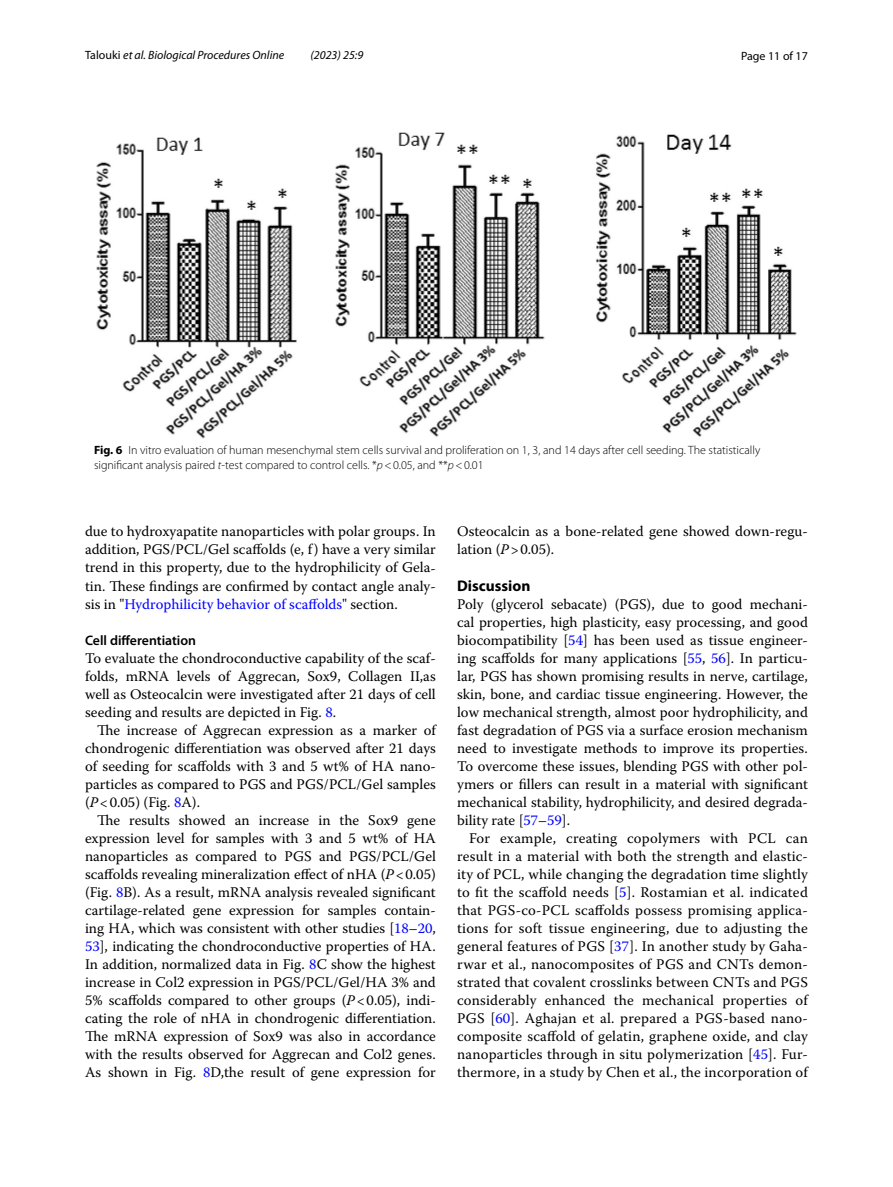
<style>
.page{position:relative;width:893px;height:1187px;background:#fff}
.page>*{position:absolute;margin:0;border:0;box-sizing:border-box;transform-origin:0 0}
.t1{font:700 15.45px "Myriad Pro";color:#000}
.t2{font:14.7px/18px "Warnock Pro";color:#000;text-align:justify}
.t3{font:600 13.8px "Myriad Pro";color:#000}
.t4{font:300 12px/15px "Myriad Pro";color:#000}
.t5{font:italic 12px "Myriad Pro";color:#000}
.t6{font:12px "Myriad Pro";color:#000}
.s1{font-style:normal}
.s2{font-weight:700}
.s3{font-style:italic}
.s4{color:#00f}
.s5{font-family:"Warnock Pro It 2"}
</style>
<div class="page">
<img style="left:96px;top:133px;width:701px;height:305px">
<p class="t5" style="left:85px;top:48px;width:201px"><span class="s1">Talouki</span> et al. Biological Procedures Online</p>
<p class="t5" style="left:310px;top:48px;width:54px">(2023) 25:9</p>
<p class="t6" style="left:741px;top:48px;width:68px">Page 11 of 17</p>
<p class="t4" style="left:94px;top:442px;width:668px"><span class="s2">Fig. 6</span> In vitro evaluation of human mesenchymal stem cells survival and proliferation on 1, 3, and 14 days after cell seeding. The statistically significant analysis paired <span class="s3">t</span>-test compared to control cells. *<span class="s3">p</span>&lt;0.05, and **<span class="s3">p</span>&lt;0.01</p>
<p class="t2" style="left:85px;top:522px;width:352px">due to hydroxyapatite nanoparticles with polar groups. In addition, PGS/PCL/Gel scaffolds (e, f) have a very similar trend in this property, due to the hydrophilicity of Gela&shy;tin. These findings are confirmed by contact angle analy&shy;sis in "<span class="s4">Hydrophilicity behavior of scaffolds</span>" section.</p>
<p class="t3" style="left:85px;top:631px;width:113px">Cell differentiation</p>
<p class="t2" style="left:85px;top:648px;width:352px">To evaluate the chondroconductive capability of the scaf&shy;folds, mRNA levels of Aggrecan, Sox9, Collagen II,as well as Osteocalcin were investigated after 21 days of cell seeding and results are depicted in Fig. <span class="s4">8</span>.</p>
<p class="t2" style="left:85px;top:720px;width:352px;text-indent:12px">The increase of Aggrecan expression as a marker of chondrogenic differentiation was observed after 21 days of seeding for scaffolds with 3 and 5 wt% of HA nano&shy;particles as compared to PGS and PGS/PCL/Gel samples (<span class="s5">P</span>&lt;0.05) (Fig. <span class="s4">8</span>A).</p>
<p class="t2" style="left:85px;top:810px;width:352px;text-indent:12px">The results showed an increase in the Sox9 gene expression level for samples with 3 and 5 wt% of HA nanoparticles as compared to PGS and PGS/PCL/Gel scaffolds revealing mineralization effect of nHA (<span class="s5">P</span>&lt;0.05) (Fig. <span class="s4">8</span>B). As a result, mRNA analysis revealed significant cartilage-related gene expression for samples contain&shy;ing HA, which was consistent with other studies [<span class="s4">18</span>–<span class="s4">20</span>, <span class="s4">53</span>], indicating the chondroconductive properties of HA.<br>In addition, normalized data in Fig. <span class="s4">8</span>C show the highest increase in Col2 expression in PGS/PCL/Gel/HA 3% and 5% scaffolds compared to other groups (<span class="s5">P</span>&lt;0.05), indi&shy;cating the role of nHA in chondrogenic differentiation.<br>The mRNA expression of Sox9 was also in accordance with the results observed for Aggrecan and Col2 genes.<br>As shown in Fig. <span class="s4">8</span>D,the result of gene expression for</p>
<p class="t2" style="left:457px;top:522px;width:352px">Osteocalcin as a bone-related gene showed down-regu&shy;lation (<span class="s5">P</span>&gt;0.05).</p>
<p class="t1" style="left:457px;top:575px;width:75px">Discussion</p>
<p class="t2" style="left:457px;top:594px;width:352px">Poly (glycerol sebacate) (PGS), due to good mechani&shy;cal properties, high plasticity, easy processing, and good biocompatibility [<span class="s4">54</span>] has been used as tissue engineer&shy;ing scaffolds for many applications [<span class="s4">55</span>, <span class="s4">56</span>]. In particu&shy;lar, PGS has shown promising results in nerve, cartilage, skin, bone, and cardiac tissue engineering. However, the low mechanical strength, almost poor hydrophilicity, and fast degradation of PGS via a surface erosion mechanism need to investigate methods to improve its properties.<br>To overcome these issues, blending PGS with other pol&shy;ymers or fillers can result in a material with significant mechanical stability, hydrophilicity, and desired degrada&shy;bility rate [<span class="s4">57</span>–<span class="s4">59</span>].</p>
<p class="t2" style="left:457px;top:828px;width:352px;text-indent:12px">For example, creating copolymers with PCL can result in a material with both the strength and elastic&shy;ity of PCL, while changing the degradation time slightly to fit the scaffold needs [<span class="s4">5</span>]. Rostamian et al. indicated that PGS-co-PCL scaffolds possess promising applica&shy;tions for soft tissue engineering, due to adjusting the general features of PGS [<span class="s4">37</span>]. In another study by Gaha&shy;rwar et al., nanocomposites of PGS and CNTs demon&shy;strated that covalent crosslinks between CNTs and PGS considerably enhanced the mechanical properties of PGS [<span class="s4">60</span>]. Aghajan et al. prepared a PGS-based nano&shy;composite scaffold of gelatin, graphene oxide, and clay nanoparticles through in situ polymerization [<span class="s4">45</span>]. Fur&shy;thermore, in a study by Chen et al., the incorporation of</p>
</div>
